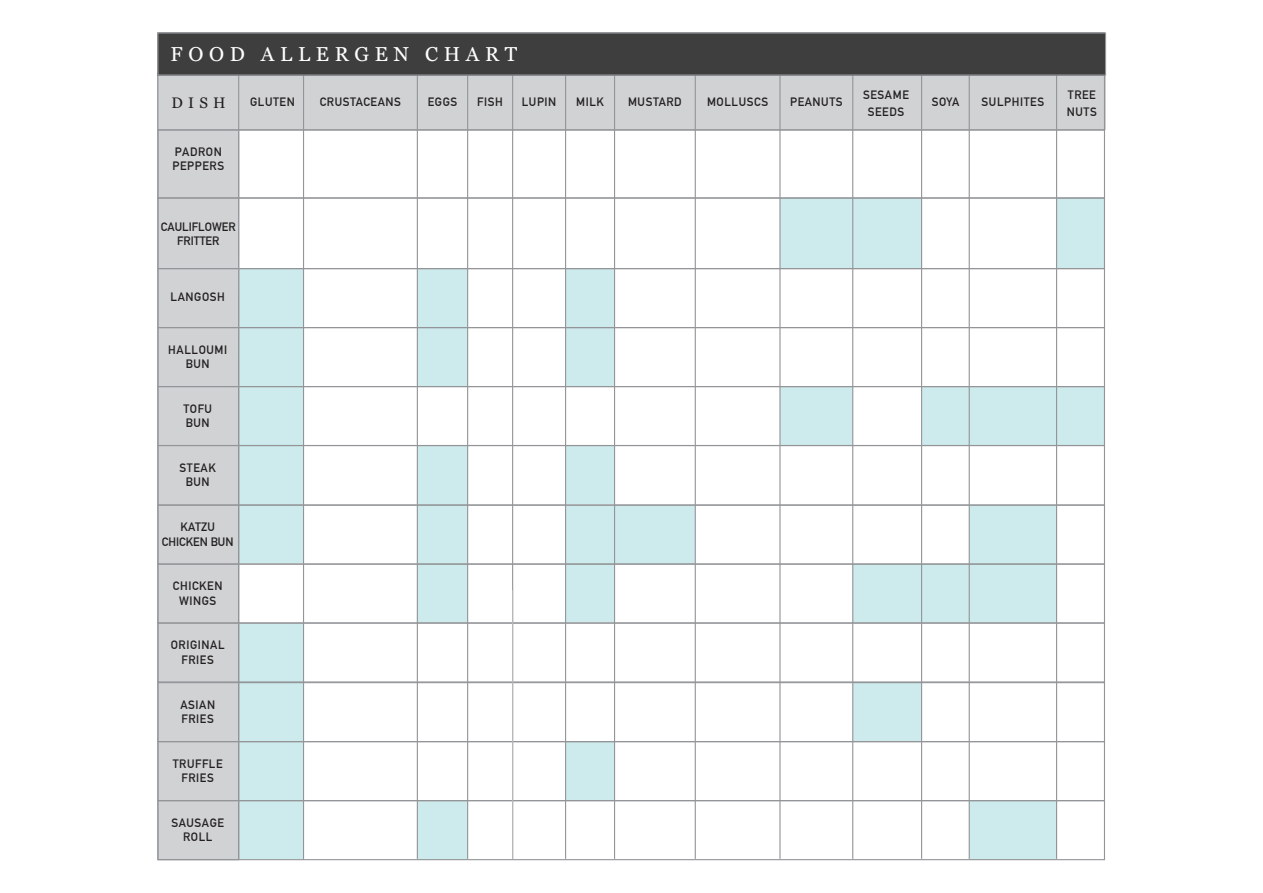
<style>
.page{position:relative;width:1263px;height:893px;background:#fff}
.page>*{position:absolute;margin:0;border:0;box-sizing:border-box;transform-origin:0 0}
.t1{font:20.25px "Georgia";letter-spacing:.28em;color:#fff}
.t2{font:15.3px "Georgia";color:#231f20}
.t3{font:700 11.85px/14.2px "DIN Alternate";letter-spacing:.05em;color:#231f20;text-align:center}
.t4{font:700 11.85px/14.2px "DIN Alternate";color:#231f20;text-align:center}
</style>
<div class="page">
<div style="left:417px;top:269px;width:51px;height:58px;background:#cdeaec"></div>
<div style="left:239px;top:328px;width:65px;height:58px;background:#cdeaec"></div>
<div style="left:239px;top:269px;width:65px;height:58px;background:#cdeaec"></div>
<div style="left:239px;top:623px;width:65px;height:236px;background:#cdeaec"></div>
<div style="left:239px;top:387px;width:65px;height:176px;background:#cdeaec"></div>
<div style="left:566px;top:269px;width:48px;height:58px;background:#cdeaec"></div>
<div style="left:417px;top:328px;width:51px;height:58px;background:#cdeaec"></div>
<div style="left:417px;top:446px;width:51px;height:59px;background:#cdeaec"></div>
<div style="left:566px;top:328px;width:48px;height:59px;background:#cdeaec"></div>
<div style="left:566px;top:445px;width:48px;height:59px;background:#cdeaec"></div>
<div style="left:566px;top:742px;width:48px;height:59px;background:#cdeaec"></div>
<div style="left:417px;top:505px;width:51px;height:59px;background:#cdeaec"></div>
<div style="left:566px;top:505px;width:129px;height:58px;background:#cdeaec"></div>
<div style="left:417px;top:564px;width:51px;height:59px;background:#cdeaec"></div>
<div style="left:417px;top:801px;width:51px;height:59px;background:#cdeaec"></div>
<div style="left:969px;top:801px;width:87px;height:59px;background:#cdeaec"></div>
<div style="left:566px;top:563px;width:48px;height:59px;background:#cdeaec"></div>
<div style="left:780px;top:387px;width:73px;height:58px;background:#cdeaec"></div>
<div style="left:921px;top:387px;width:183px;height:58px;background:#cdeaec"></div>
<div style="left:969px;top:505px;width:87px;height:59px;background:#cdeaec"></div>
<div style="left:1056px;top:198px;width:48px;height:71px;background:#cdeaec"></div>
<div style="left:853px;top:198px;width:68px;height:71px;background:#cdeaec"></div>
<div style="left:780px;top:198px;width:73px;height:71px;background:#cdeaec"></div>
<div style="left:853px;top:682px;width:68px;height:59px;background:#cdeaec"></div>
<div style="left:853px;top:564px;width:203px;height:58px;background:#cdeaec"></div>
<div style="left:157px;top:73px;width:82px;height:787px;background:#d1d2d4"></div>
<div style="left:158px;top:74px;width:947px;height:56px;background:#d1d2d4"></div>
<div style="left:157px;top:73px;width:948px;height:57px;border:1px solid #939598"></div>
<div style="left:157px;top:197px;width:948px;height:72px;border:1px solid #939598"></div>
<div style="left:157px;top:268px;width:948px;height:60px;border:1px solid #939598"></div>
<div style="left:157px;top:327px;width:948px;height:60px;border:1px solid #939598"></div>
<div style="left:157px;top:386px;width:948px;height:60px;border:1px solid #939598"></div>
<div style="left:157px;top:445px;width:948px;height:61px;border:1px solid #939598"></div>
<div style="left:157px;top:504px;width:948px;height:61px;border:1px solid #939598"></div>
<div style="left:157px;top:563px;width:948px;height:61px;border:1px solid #939598"></div>
<div style="left:157px;top:682px;width:948px;height:60px;border:1px solid #939598"></div>
<div style="left:157px;top:741px;width:948px;height:60px;border:1px solid #939598"></div>
<div style="left:157px;top:800px;width:948px;height:60px;border:1px solid #939598"></div>
<div style="left:157px;top:622px;width:948px;height:60px;border:1px solid #939598"></div>
<hr style="left:303px;top:74px;width:1px;height:786px;background:#939598">
<hr style="left:417px;top:74px;width:1px;height:785px;background:#939598">
<hr style="left:467px;top:74px;width:1px;height:785px;background:#939598">
<hr style="left:512px;top:74px;width:1px;height:785px;background:#939598">
<hr style="left:565px;top:74px;width:1px;height:785px;background:#939598">
<hr style="left:614px;top:74px;width:1px;height:785px;background:#939598">
<hr style="left:695px;top:74px;width:1px;height:785px;background:#939598">
<hr style="left:779px;top:74px;width:1px;height:785px;background:#939598">
<hr style="left:852px;top:74px;width:1px;height:785px;background:#939598">
<hr style="left:921px;top:74px;width:1px;height:785px;background:#939598">
<hr style="left:969px;top:74px;width:1px;height:785px;background:#939598">
<hr style="left:1056px;top:74px;width:1px;height:785px;background:#939598">
<hr style="left:512px;top:590px;width:1px;height:269px;background:#bcbdc0">
<hr style="left:238px;top:74px;width:1px;height:786px;background:#939598">
<div style="left:157px;top:32px;width:949px;height:44px;background:#3e3e3f;border:1px solid #939598"></div>
<h1 class="t1" style="left:171px;top:39px;width:348px">FOOD ALLERGEN CHART</h1>
<p class="t2" style="left:172px;top:92px;width:56px">DISH</p>
<p class="t3" style="left:172px;top:144px;width:53px;text-align:left">PADRON<br>PEPPERS</p>
<p class="t3" style="left:250px;top:94px;width:46px">GLUTEN</p>
<p class="t3" style="left:320px;top:94px;width:83px">CRUSTACEANS</p>
<p class="t3" style="left:428px;top:94px;width:31px">EGGS</p>
<p class="t3" style="left:477px;top:94px;width:27px">FISH</p>
<p class="t3" style="left:522px;top:94px;width:36px">LUPIN</p>
<p class="t3" style="left:576px;top:94px;width:29px">MILK</p>
<p class="t3" style="left:628px;top:94px;width:55px">MUSTARD</p>
<p class="t3" style="left:707px;top:94px;width:63px">MOLLUSCS</p>
<p class="t3" style="left:790px;top:94px;width:54px">PEANUTS</p>
<p class="t3" style="left:863px;top:86px;width:47px;line-height:17.2px">SESAME<br>SEEDS</p>
<p class="t3" style="left:1067px;top:86px;width:32px;line-height:17.2px;text-align:left">TREE<br>NUTS</p>
<p class="t3" style="left:932px;top:94px;width:29px">SOYA</p>
<p class="t3" style="left:981px;top:94px;width:64px">SULPHITES</p>
<p class="t4" style="left:161px;top:218px;width:76px">CAULIFLOWER<br>FRITTER</p>
<p class="t3" style="left:171px;top:289px;width:56px">LANGOSH</p>
<p class="t3" style="left:168px;top:342px;width:60px">HALLOUMI<br>BUN</p>
<p class="t3" style="left:183px;top:401px;width:30px;text-align:left">TOFU<br>BUN</p>
<p class="t3" style="left:180px;top:460px;width:38px">STEAK<br>BUN</p>
<p class="t4" style="left:162px;top:519px;width:73px">KATZU<br>CHICKEN BUN</p>
<p class="t3" style="left:173px;top:578px;width:51px">CHICKEN<br>WINGS</p>
<p class="t3" style="left:171px;top:637px;width:55px">ORIGINAL<br>FRIES</p>
<p class="t3" style="left:180px;top:697px;width:36px;text-align:left">ASIAN<br>FRIES</p>
<p class="t3" style="left:173px;top:756px;width:52px">TRUFFLE<br>FRIES</p>
<p class="t3" style="left:171px;top:815px;width:54px">SAUSAGE<br>ROLL</p>
</div>
